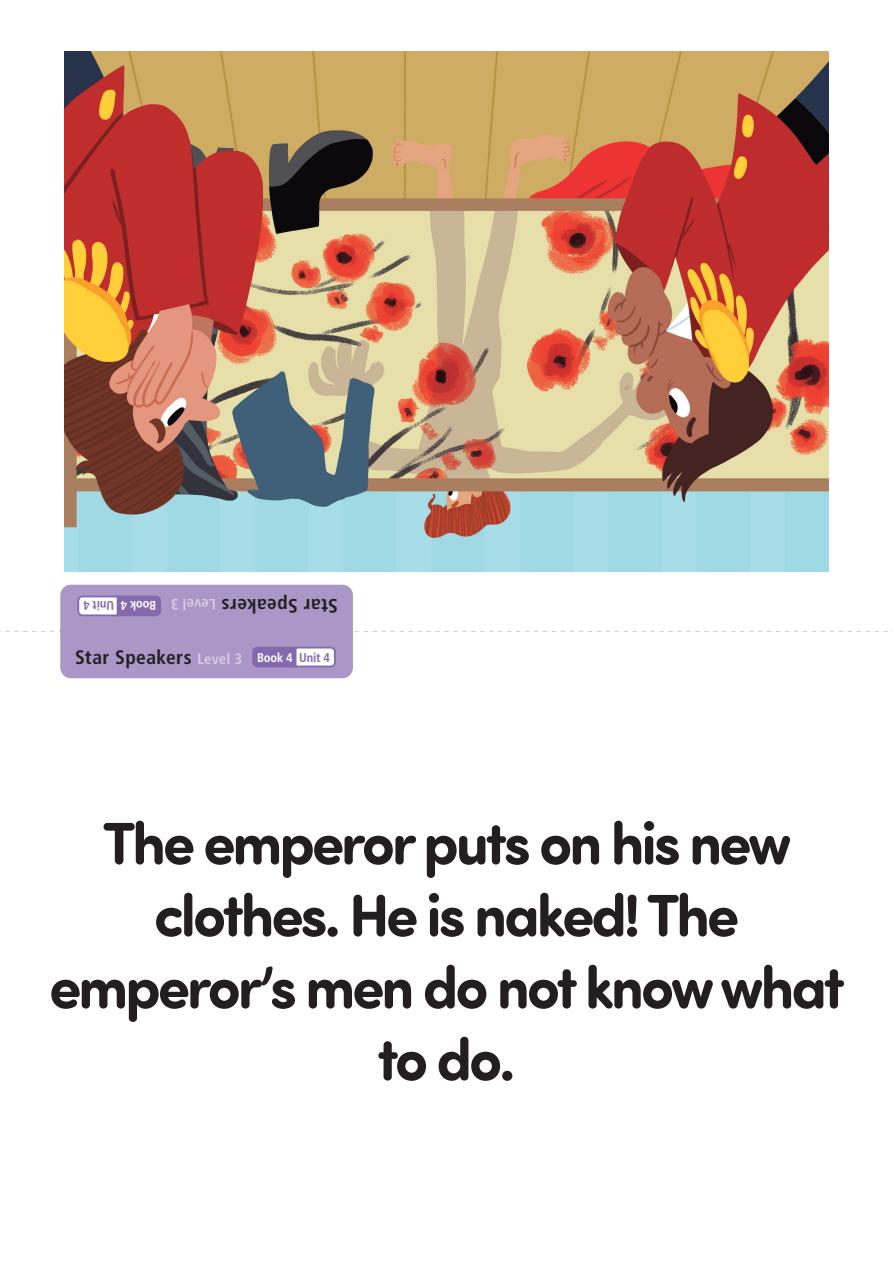
<style>
.page{position:relative;width:893px;height:1263px;background:#fff}
.page>*{position:absolute;margin:0;border:0;box-sizing:border-box;transform-origin:0 0}
.t1{font:700 60px/72px "Sofia Pro Soft CPS";letter-spacing:-.05em;color:#231f20;text-align:center}
.t2{font:700 condensed 19.5px "Frutiger";letter-spacing:.02em;color:#231f20}
.t3{font:700 condensed 15px "Frutiger";letter-spacing:.005em;color:#d4cce4}
.t4{font:700 condensed 12.6px "Frutiger";letter-spacing:-.01em;color:#fff}
.t5{font:700 condensed 12.6px "Frutiger";letter-spacing:-.01em;color:#8569ae}
.s1{font-size:15px;color:#d4cce4}
</style>
<div class="page">
<img style="left:64px;top:52px;width:765px;height:519px">
<svg style="left:0;top:585px;width:893px;height:93px"></svg>
<p class="t5" style="left:114px;top:613px;width:32px;rotate:-180deg">Unit 4</p>
<p class="t4" style="left:156px;top:613px;width:37px;rotate:-180deg">Book 4</p>
<p class="t3" style="left:216px;top:613px;width:46px;rotate:-180deg">Level 3</p>
<p class="t2" style="left:338px;top:617px;width:118px;rotate:-180deg">Star Speakers</p>
<p class="t2" style="left:75px;top:646px;width:168px">Star Speakers <span class="s1">Level 3</span></p>
<p class="t4" style="left:257px;top:650px;width:37px">Book 4</p>
<p class="t5" style="left:299px;top:650px;width:32px">Unit 4</p>
<p class="t1" style="left:49px;top:804px;width:797px">The emperor puts on his new clothes. He is naked! The emperor’s men do not know what to do.</p>
</div>
